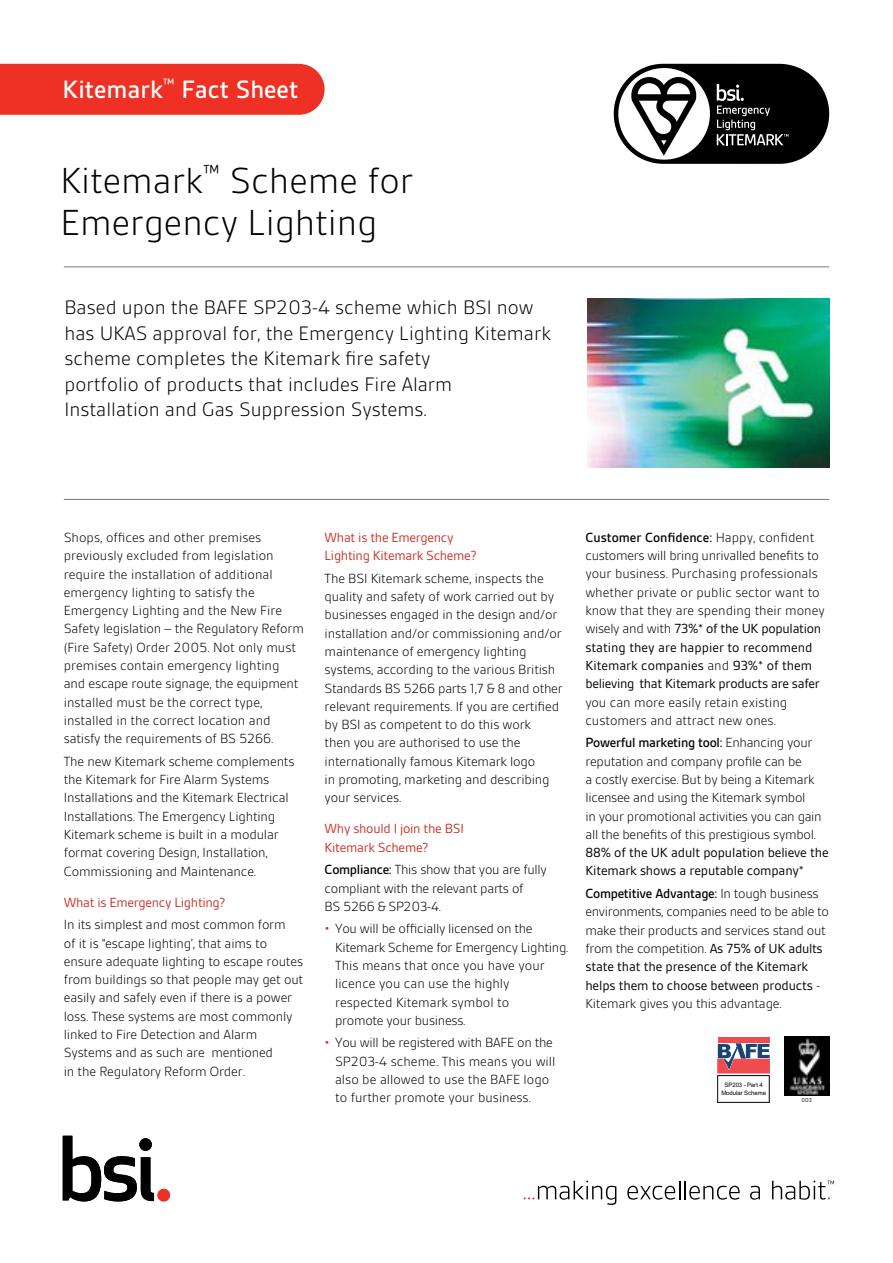
<style>
.page{position:relative;width:893px;height:1263px;background:#fff}
.page>*{position:absolute;margin:0;border:0;box-sizing:border-box;transform-origin:0 0}
.t1{font:300 39px/42px "BSI Gesta";color:#000}
.t2{font:500 27px "BSI Gesta";color:#fff}
.t3{font:300 21px/25.5px "BSI Gesta";color:#000}
.t4{font:300 14.25px/18.3px "BSI Gesta";letter-spacing:-.01em;color:#000}
.t5{font:14.25px/18.3px "BSI Gesta";letter-spacing:-.02em;color:#ca352c}
.t6{font:14.25px/18.3px "BSI Gesta";letter-spacing:-.01em;color:#000}
.t7{font:6px/7.4px "Arial";letter-spacing:-.015em;color:#000;text-align:center}
.t8{font:6px "BSI Gesta";color:#000}
.s1{font-weight:500}
.s2{color:#ca352c}
.s3{font-weight:400}
</style>
<div class="page">
<hr style="left:64px;top:267px;width:765px;height:1px;background:#77787b">
<hr style="left:64px;top:499px;width:765px;height:1px;background:#77787b">
<img style="left:587px;top:299px;width:242px;height:168px">
<div style="left:0;top:64px;width:325px;height:51px;background:#ee3124"></div>
<svg style="left:614px;top:64px;width:215px;height:100px"></svg>
<div style="left:718px;top:1037px;width:52px;height:5px;background:#f04b4e"></div>
<svg style="left:718px;top:1044px;width:52px;height:29px;background:#aa6e80"></svg>
<div style="left:718px;top:1075px;width:51px;height:27px;border:1px solid #000"></div>
<img style="left:784px;top:1037px;width:45px;height:58px">
<svg style="left:63px;top:1135px;width:91px;height:66px"></svg>
<div style="left:157px;top:1189px;width:13px;height:12px;background:#ee3124;border-radius:50%"></div>
<svg style="left:524px;top:1180px;width:92px;height:25px"></svg>
<svg style="left:627px;top:1181px;width:113px;height:19px"></svg>
<svg style="left:750px;top:1186px;width:10px;height:14px"></svg>
<svg style="left:772px;top:1180px;width:62px;height:20px"></svg>
<h2 class="t2" style="left:63px;top:76px;width:237px">Kitemark<sup>™</sup> Fact Sheet</h2>
<h1 class="t1" style="left:61px;top:160px;width:354px">Kitemark<sup>™</sup> Scheme for<br>Emergency Lighting</h1>
<p class="t3" style="left:64px;top:295px;width:488px">Based upon the BAFE SP203-4 scheme which BSI now has UKAS approval for, the Emergency Lighting Kitemark scheme completes the Kitemark fire safety<br>portfolio of products that includes Fire Alarm Installation and Gas Suppression Systems.</p>
<p class="t4" style="left:64px;top:528px;width:242px">Shops, offices and other premises previously excluded from legislation require the installation of additional emergency lighting to satisfy the Emergency Lighting and the New Fire Safety legislation – the Regulatory Reform (Fire Safety) Order 2005. Not only must premises contain emergency lighting and escape route signage, the equipment installed must be the correct type, installed in the correct location and satisfy the requirements of BS 5266.</p>
<p class="t4" style="left:64px;top:752px;width:232px">The new Kitemark scheme complements the Kitemark for Fire Alarm Systems Installations and the Kitemark Electrical Installations. The Emergency Lighting Kitemark scheme is built in a modular format covering Design, Installation, Commissioning and Maintenance.</p>
<p class="t5" style="left:64px;top:893px;width:163px">What is Emergency Lighting?</p>
<p class="t4" style="left:64px;top:915px;width:241px">In its simplest and most common form<br>of it is “escape lighting’, that aims to ensure adequate lighting to escape routes from buildings so that people may get out easily and safely even if there is a power loss. These systems are most commonly linked to Fire Detection and Alarm Systems and as such are mentioned<br>in the Regulatory Reform Order.</p>
<p class="t5" style="left:325px;top:528px;width:154px">What is the Emergency<br>Lighting Kitemark Scheme?</p>
<p class="t4" style="left:325px;top:569px;width:240px">The BSI Kitemark scheme, inspects the quality and safety of work carried out by businesses engaged in the design and/or installation and/or commissioning and/or maintenance of emergency lighting systems, according to the various British Standards BS 5266 parts 1,7 &amp; 8 and other relevant requirements. If you are certified by BSI as competent to do this work<br>then you are authorised to use the internationally famous Kitemark logo<br>in promoting, marketing and describing your services.</p>
<p class="t5" style="left:325px;top:820px;width:141px">Why should I join the BSI<br>Kitemark Scheme?</p>
<p class="t4" style="left:325px;top:860px;width:224px"><span class="s1">Compliance:</span> This show that you are fully compliant with the relevant parts of<br>BS 5266 &amp; SP203-4.</p>
<p class="t4" style="left:335px;top:920px;width:235px;text-indent:-11px"><span class="s2">•</span> You will be officially licensed on the<br>Kitemark Scheme for Emergency Lighting.<br>This means that once you have your licence you can use the highly respected Kitemark symbol to<br>promote your business.</p>
<p class="t4" style="left:335px;top:1034px;width:222px;text-indent:-11px"><span class="s2">•</span> You will be registered with BAFE on the SP203-4 scheme. This means you will also be allowed to use the BAFE logo to further promote your business.</p>
<p class="t4" style="left:585px;top:528px;width:241px"><span class="s1">Customer Confidence:</span> Happy, confident customers will bring unrivalled benefits to your business. Purchasing professionals whether private or public sector want to know that they are spending their money wisely and with <span class="s3">73%* of the UK population stating they are happier to recommend Kitemark companies</span> and <span class="s3">93%* of them believing that Kitemark products are safer</span></p>
<p class="t4" style="left:585px;top:693px;width:203px">you can more easily retain existing customers and attract new ones.</p>
<p class="t4" style="left:585px;top:734px;width:238px"><span class="s1">Powerful marketing tool:</span> Enhancing your reputation and company profile can be<br>a costly exercise. But by being a Kitemark licensee and using the Kitemark symbol<br>in your promotional activities you can gain all the benefits of this prestigious symbol.</p>
<p class="t6" style="left:585px;top:843px;width:245px">88% of the UK adult population believe the<br>Kitemark shows a reputable company*</p>
<p class="t4" style="left:585px;top:884px;width:245px"><span class="s1">Competitive Advantage:</span> In tough business environments, companies need to be able to make their products and services stand out from the competition. <span class="s3">As 75% of UK adults state that the presence of the Kitemark helps them to choose between products</span> - Kitemark gives you this advantage.</p>
<p class="t7" style="left:721px;top:1081px;width:46px">SP203 - Part 4<br>Modular Scheme</p>
<p class="t8" style="left:801px;top:1097px;width:12px">003</p>
</div>
